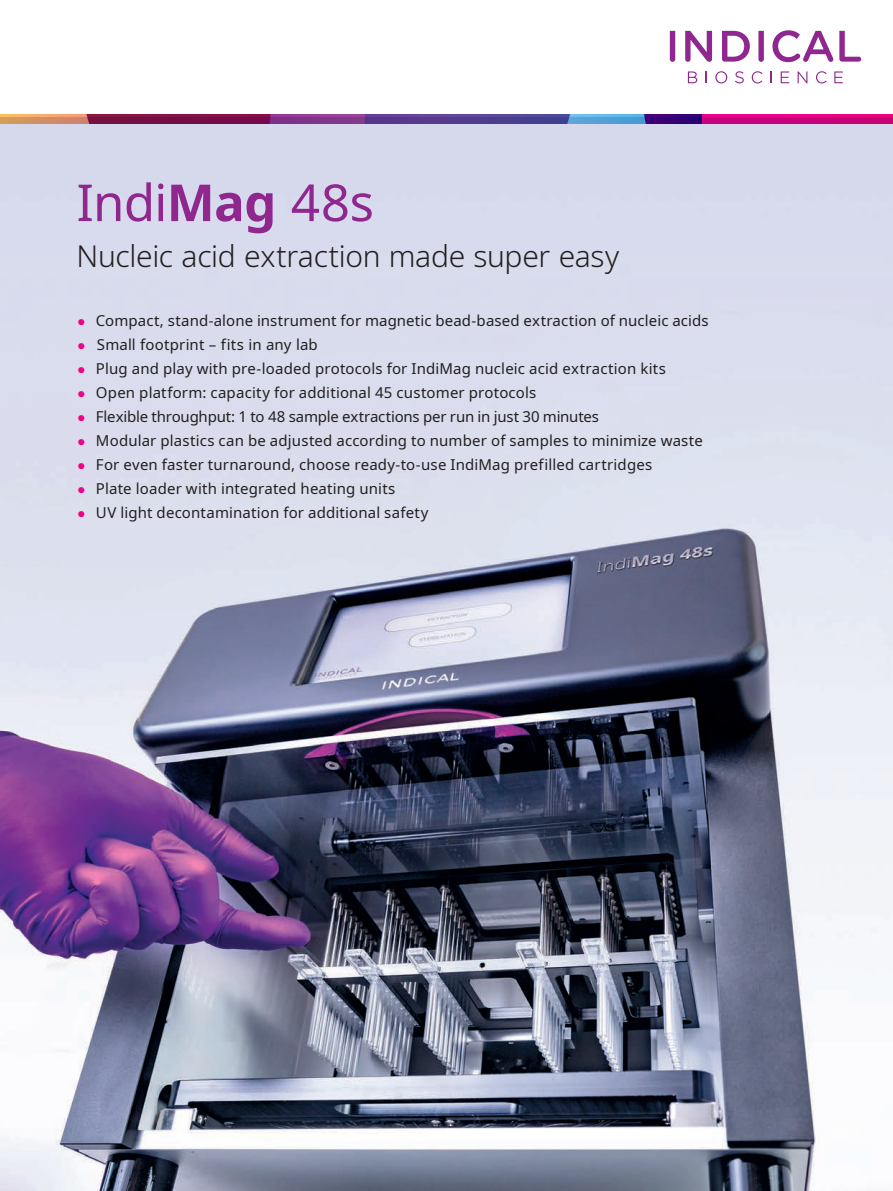
<style>
.page{position:relative;width:893px;height:1191px;background:#fff}
.page>*{position:absolute;margin:0;border:0;box-sizing:border-box;transform-origin:0 0}
.Headline{font:51px "Noto Sans";letter-spacing:-.015em;color:#8f278e}
.Heading_1{font:300 30px "Noto Sans";letter-spacing:-.01em;color:#231f20}
.t1{font:15px "Noto Sans";letter-spacing:.01em;color:#231f20}
.t2{font:15px "Noto Sans";letter-spacing:-.015em;color:#231f20}
.s1{font-weight:700}
.s2{color:#ed028c}
</style>
<div class="page">
<img style="left:0;top:124px;width:893px;height:1067px">
<svg style="left:0;top:114px;width:893px;height:10px;background:#87347e"></svg>
<svg style="left:688px;top:71px;width:9px;height:12px"></svg>
<svg style="left:706px;top:71px;width:1px;height:12px"></svg>
<svg style="left:715px;top:71px;width:12px;height:12px"></svg>
<svg style="left:735px;top:71px;width:9px;height:12px"></svg>
<svg style="left:752px;top:71px;width:10px;height:12px"></svg>
<svg style="left:770px;top:71px;width:1px;height:12px"></svg>
<svg style="left:781px;top:71px;width:8px;height:12px"></svg>
<svg style="left:798px;top:71px;width:9px;height:12px"></svg>
<svg style="left:816px;top:71px;width:11px;height:12px"></svg>
<svg style="left:834px;top:71px;width:9px;height:12px"></svg>
<svg style="left:670px;top:31px;width:5px;height:31px"></svg>
<svg style="left:685px;top:31px;width:27px;height:31px"></svg>
<svg style="left:722px;top:31px;width:28px;height:31px"></svg>
<svg style="left:758px;top:31px;width:6px;height:31px"></svg>
<svg style="left:772px;top:30px;width:61px;height:32px"></svg>
<svg style="left:839px;top:31px;width:22px;height:31px"></svg>
<p class="Headline" style="left:77px;top:167px;width:299px">Indi<span class="s1">Mag</span> 48s</p>
<p class="Heading_1" style="left:77px;top:235px;width:544px">Nucleic acid extraction made super easy</p>
<p class="t1" style="left:78px;top:309px;width:633px"><span class="s2">●</span> Compact, stand-alone instrument for magnetic bead-based extraction of nucleic acids</p>
<p class="t1" style="left:78px;top:333px;width:242px"><span class="s2">●</span> Small footprint – fits in any lab</p>
<p class="t1" style="left:78px;top:357px;width:590px"><span class="s2">●</span> Plug and play with pre-loaded protocols for IndiMag nucleic acid extraction kits</p>
<p class="t1" style="left:78px;top:381px;width:460px"><span class="s2">●</span> Open platform: capacity for additional 45 customer protocols</p>
<p class="t2" style="left:78px;top:405px;width:523px"><span class="s2">●</span> Flexible throughput: 1 to 48 sample extractions per run in just 30 minutes</p>
<p class="t1" style="left:78px;top:429px;width:627px"><span class="s2">●</span> Modular plastics can be adjusted according to number of samples to minimize waste</p>
<p class="t1" style="left:78px;top:453px;width:576px"><span class="s2">●</span> For even faster turnaround, choose ready-to-use IndiMag prefilled cartridges</p>
<p class="t1" style="left:78px;top:477px;width:319px"><span class="s2">●</span> Plate loader with integrated heating units</p>
<p class="t1" style="left:78px;top:501px;width:352px"><span class="s2">●</span> UV light decontamination for additional safety</p>
</div>
